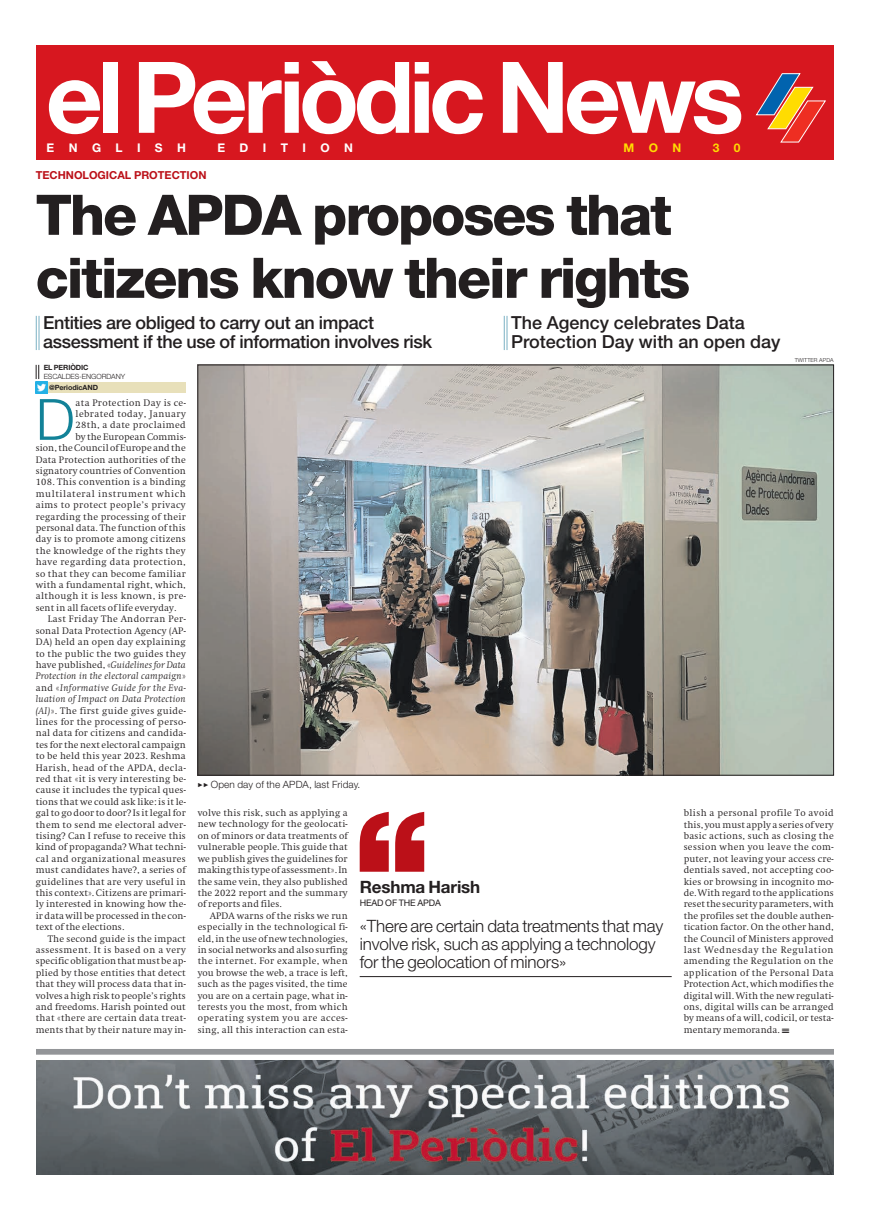
<style>
.page{position:relative;width:870px;height:1220px;background:#fff}
.page>*{position:absolute;margin:0;border:0;box-sizing:border-box;transform-origin:0 0}
.t1{font:700 99.1px "Helvetica Neue LT Std";letter-spacing:-.055em;color:#fff}
.Txt_Cap1{font:300 57px "Helvetica Neue LT Std";color:#128298}
.Tit_5x2{font:800 56px/63px "Helvetica Neue LT Std";letter-spacing:-.04em;color:#231f20}
.SubtitolTD{font:500 18px/19.6px "Helvetica Neue LT Std";letter-spacing:-.02em;color:#231f20}
.SubtitolTD-2{font:500 18px/19.6px "Helvetica Neue LT Std";color:#231f20}
.Frase_Txt{font:300 17px/18px "Helvetica Neue LT Std";letter-spacing:-.01em;color:#231f20}
.Frase_Nombre_grande{font:700 17px "Helvetica Neue LT Std";letter-spacing:-.01em;color:#231f20}
.t2{font:700 12px "Helvetica Neue LT Std";letter-spacing:1.205em;color:#fff}
.t3{font:700 12px "Helvetica Neue LT Std";color:#ffdc01}
.Antetitulo{font:700 11px "Helvetica Neue LT Std";color:#bb1018}
.Foto_PieFlechas{font:300 10px "Helvetica Neue LT Std";letter-spacing:.01em;color:#231f20}
.Txt_Sangría{font:300 9.1px/11.4px "Swift ND Std";letter-spacing:.01em;color:#231f20;text-align:justify}
.Txt_Cap1-2{font:300 9.1px "Swift ND Std";letter-spacing:.03em;color:#231f20}
.Txt_Cap1-3{font:300 9.1px "Swift ND Std";letter-spacing:.01em;color:#231f20}
.Txt_Cap1-4{font:300 9.1px "Swift ND Std";letter-spacing:.06em;color:#231f20}
.Frase_Cargo{font:9px "Helvetica Neue LT Std";letter-spacing:-.01em;color:#231f20}
.Firma1_Lugar{font:300 7.2px "Helvetica Neue LT Std";letter-spacing:-.01em;color:#231f20}
.Firmatwitter_-twitte{font:700 7.2px "Helvetica Neue LT Std";letter-spacing:-.01em;color:#231f20}
.Firma1_Nombre{font:700 7.2px "Helvetica Neue LT Std";letter-spacing:-.01em;color:#231f20}
.Foto_Firma{font:300 5.5px "Helvetica Neue LT Std";letter-spacing:.015em;color:#231f20}
.s1{font-style:italic}
</style>
<div class="page">
<div style="left:36px;top:46px;width:798px;height:114px;background:#d7171f"></div>
<svg style="left:756px;top:73px;width:70px;height:70px"></svg>
<img style="left:36px;top:1060px;width:798px;height:114px">
<div style="left:36px;top:1049px;width:798px;height:6px;background:#939598"></div>
<img style="left:200px;top:367px;width:632px;height:406px">
<hr style="left:36px;top:316px;width:1px;height:34px;background:#99c3d1">
<hr style="left:504px;top:316px;width:1px;height:34px;background:#99c3d1">
<hr style="left:38px;top:316px;width:2px;height:34px;background:#99c3d1">
<hr style="left:506px;top:316px;width:2px;height:34px;background:#99c3d1">
<div style="left:41px;top:382px;width:145px;height:11px;background:#e8e0ba"></div>
<svg style="left:36px;top:365px;width:11px;height:28px"></svg>
<svg style="left:360px;top:812px;width:64px;height:60px"></svg>
<hr style="left:360px;top:976px;width:312px;height:1px;background:#231f20">
<p class="t1" style="left:46px;top:36px;width:700px">el Periòdic News</p>
<p class="t2" style="left:47px;top:140px;width:141px">ENGLISH</p>
<p class="t2" style="left:217px;top:140px;width:137px">EDITION</p>
<p class="t3" style="left:624px;top:140px;width:59px">MON</p>
<p class="t3" style="left:713px;top:140px;width:29px">3 0</p>
<p class="Antetitulo" style="left:36px;top:168px;width:172px">TECHNOLOGICAL PROTECTION</p>
<p class="Tit_5x2" style="left:36px;top:183px;width:656px">The APDA proposes that citizens know their rights</p>
<p class="SubtitolTD" style="left:43px;top:312px;width:391px">Entities are obliged to carry out an impact assessment if the use of information involves risk</p>
<p class="SubtitolTD-2" style="left:511px;top:312px;width:271px">The Agency celebrates Data<br>Protection Day with an open day</p>
<p class="Firma1_Nombre" style="left:44px;top:363px;width:46px">EL PERIÒDIC</p>
<p class="Firma1_Lugar" style="left:44px;top:372px;width:83px">ESCALDES-ENGORDANY</p>
<p class="Firmatwitter_-twitte" style="left:49px;top:383px;width:51px">@PeriodicAND</p>
<p class="Foto_Firma" style="left:795px;top:357px;width:40px">TWITTER APDA</p>
<p class="Txt_Cap1" style="left:36px;top:385px;width:41px">D</p>
<p class="Txt_Cap1-2" style="left:76px;top:397px;width:112px">ata Protection Day is ce-</p>
<p class="Txt_Cap1-2" style="left:76px;top:408px;width:112px">lebrated today, January</p>
<p class="Txt_Cap1-2" style="left:76px;top:420px;width:112px">28th, a date proclaimed</p>
<p class="Txt_Cap1-3" style="left:76px;top:431px;width:112px">by the European Commis-</p>
<p class="Txt_Cap1-3" style="left:36px;top:443px;width:151px">sion, the Council of Europe and the</p>
<p class="Txt_Cap1-2" style="left:36px;top:454px;width:152px">Data Protection authorities of the</p>
<p class="Txt_Cap1-3" style="left:36px;top:465px;width:152px">signatory countries of Convention</p>
<p class="Txt_Cap1-2" style="left:36px;top:477px;width:151px">108. This convention is a binding</p>
<p class="Txt_Cap1-4" style="left:36px;top:488px;width:152px">multilateral instrument which</p>
<p class="Txt_Cap1-2" style="left:36px;top:500px;width:151px">aims to protect people’s privacy</p>
<p class="Txt_Cap1-2" style="left:36px;top:511px;width:152px">regarding the processing of their</p>
<p class="Txt_Cap1-3" style="left:36px;top:522px;width:152px">personal data. The function of this</p>
<p class="Txt_Cap1-2" style="left:36px;top:534px;width:152px">day is to promote among citizens</p>
<p class="Txt_Cap1-2" style="left:36px;top:545px;width:151px">the knowledge of the rights they</p>
<p class="Txt_Cap1-2" style="left:36px;top:557px;width:151px">have regarding data protection,</p>
<p class="Txt_Cap1-2" style="left:36px;top:568px;width:152px">so that they can become familiar</p>
<p class="Txt_Cap1-2" style="left:36px;top:579px;width:151px">with a fundamental right, which,</p>
<p class="Txt_Cap1-2" style="left:36px;top:591px;width:152px">although it is less known, is pre-</p>
<p class="Txt_Cap1-3" style="left:36px;top:602px;width:142px">sent in all facets of life everyday.</p>
<p class="Txt_Sangría" style="left:36px;top:613px;width:152px;text-indent:12px">Last Friday The Andorran Per&shy;sonal Data Protection Agency (AP-DA) held an open day explaining to the public the two guides they have published, «<span class="s1">Guidelines for Data Protection in the electoral campaign</span>» and «<span class="s1">Informative Guide for the Eva&shy;luation of Impact on Data Protection (AI)</span>». The first guide gives guide&shy;lines for the processing of perso&shy;nal data for citizens and candida&shy;tes for the next electoral campaign to be held this year 2023. Reshma Harish, head of the APDA, decla&shy;red that «it is very interesting be&shy;cause it includes the typical ques&shy;tions that we could ask like: is it le&shy;gal to go door to door? Is it legal for them to send me electoral adver&shy;tising? Can I refuse to receive this kind of propaganda? What techni&shy;cal and organizational measures must candidates have?, a series of guidelines that are very useful in this context». Citizens are primari&shy;ly interested in knowing how the&shy;ir data will be processed in the con&shy;text of the elections.</p>
<p class="Txt_Sangría" style="left:36px;top:933px;width:152px;text-indent:12px">The second guide is the impact assessment. It is based on a very specific obligation that must be ap&shy;plied by those entities that detect that they will process data that in&shy;volves a high risk to people’s rights and freedoms. Harish pointed out that «there are certain data treat&shy;ments that by their nature may in-</p>
<p class="Foto_PieFlechas" style="left:198px;top:778px;width:164px">✓✓ Open day of the APDA, last Friday.</p>
<p class="Txt_Sangría" style="left:198px;top:807px;width:152px">volve this risk, such as applying a new technology for the geolocati&shy;on of minors or data treatments of vulnerable people. This guide that we publish gives the guidelines for making this type of assessment». In the same vein, they also published the 2022 report and the summary of reports and files.</p>
<p class="Txt_Sangría" style="left:198px;top:910px;width:152px;text-indent:12px">APDA warns of the risks we run especially in the technological fi&shy;eld, in the use of new technologies, in social networks and also surfing the internet. For example, when you browse the web, a trace is left, such as the pages visited, the time you are on a certain page, what in&shy;terests you the most, from which operating system you are acces&shy;sing, all this interaction can esta-</p>
<p class="Frase_Nombre_grande" style="left:360px;top:876px;width:122px">Reshma Harish</p>
<p class="Frase_Cargo" style="left:360px;top:897px;width:83px">HEAD OF THE APDA</p>
<p class="Frase_Txt" style="left:360px;top:916px;width:305px">«There are certain data treatments that may involve risk, such as applying a technology for the geolocation of minors»</p>
<p class="Txt_Sangría" style="left:684px;top:807px;width:152px">blish a personal profile To avoid this, you must apply a series of very basic actions, such as closing the session when you leave the com&shy;puter, not leaving your access cre&shy;dentials saved, not accepting coo&shy;kies or browsing in incognito mo&shy;de. With regard to the applications reset the security parameters, with the profiles set the double authen&shy;tication factor. On the other hand, the Council of Ministers approved last Wednesday the Regulation amending the Regulation on the application of the Personal Data Protection Act, which modifies the digital will. With the new regulati&shy;ons, digital wills can be arranged by means of a will, codicil, or testa&shy;mentary memoranda. ★</p>
</div>
